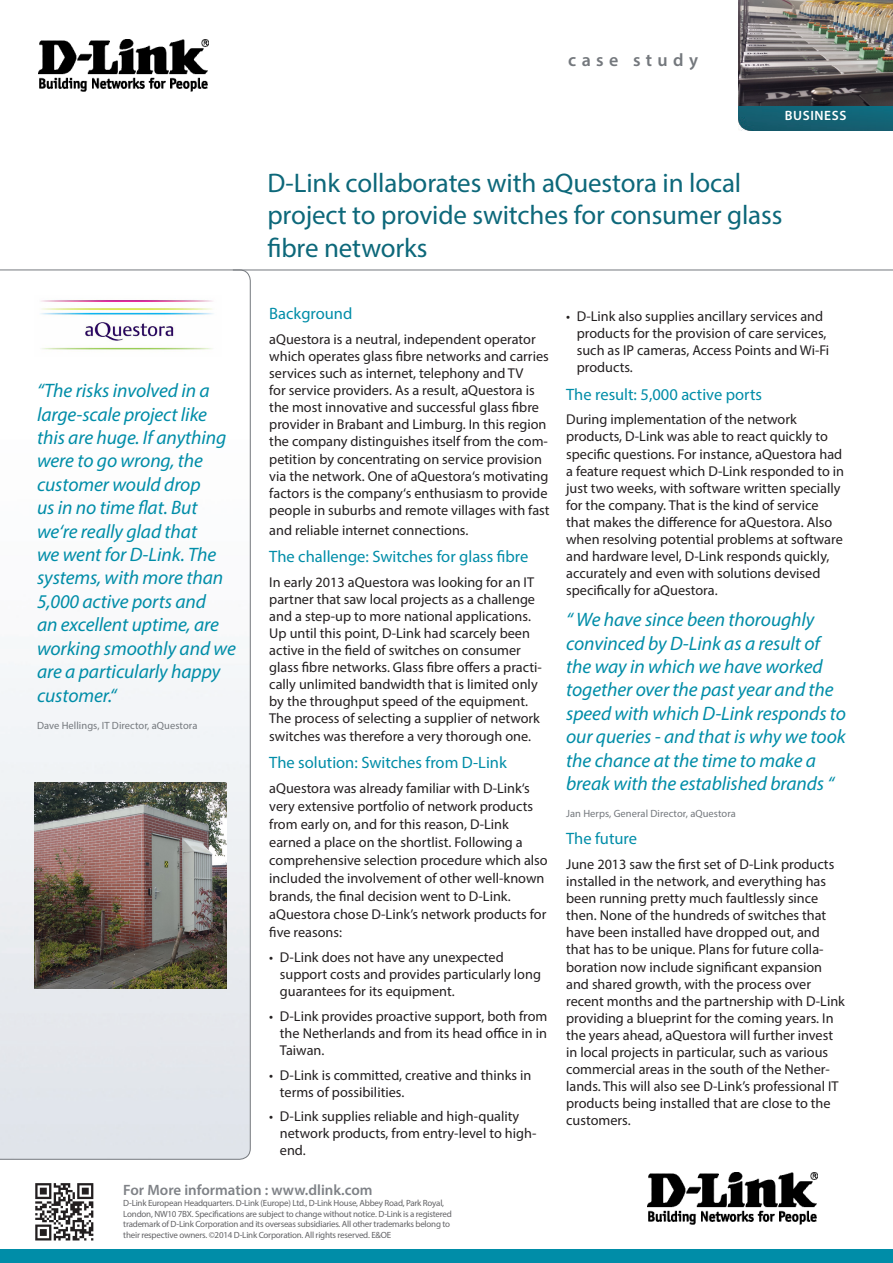
<style>
.page{position:relative;width:893px;height:1263px;background:#fff}
.page>*{position:absolute;margin:0;border:0;box-sizing:border-box;transform-origin:0 0}
.t1{font:27px "Myriad Pro";letter-spacing:-.005em;color:#0d687a}
.t2{font:italic 19.5px/23.4px "Myriad Pro";letter-spacing:-.005em;color:#008da8}
.t3{font:600 18px "Myriad Pro";letter-spacing:.3em;color:#74787d}
.t4{font:16.5px "Myriad Pro";color:#008da8}
.t5{font:600 15px "Myriad Pro";color:#7f8287}
.t6{font:14.25px/17.1px "Myriad Pro";color:#231f20}
.t7{font:600 13.5px "Myriad Pro";letter-spacing:.045em;color:#fff}
.t8{font:10.5px "Myriad Pro";letter-spacing:.005em;color:#74787d}
.t9{font:9px/10.8px "Myriad Pro";letter-spacing:-.025em;color:#636366}
</style>
<div class="page">
<img style="left:738px;top:106px;width:155px;height:25px">
<div style="left:0;top:1249px;width:893px;height:14px;background:#008da8"></div>
<img style="left:38px;top:40px;width:171px;height:51px">
<svg style="left:0;top:270px;width:251px;height:890px"></svg>
<hr style="left:233px;top:270px;width:660px;height:1px;background:#74787d">
<img style="left:738px;top:0;width:155px;height:106px">
<img style="left:35px;top:1183px;width:59px;height:58px">
<img style="left:647px;top:1172px;width:171px;height:52px">
<img style="left:35px;top:782px;width:192px;height:207px">
<img style="left:35px;top:296px;width:186px;height:60px">
<p class="t3" style="left:568px;top:48px;width:131px">case study</p>
<p class="t7" style="left:785px;top:107px;width:63px">BUSINESS</p>
<p class="t2" style="left:37px;top:379px;width:200px">“The risks involved in a large-scale project like this are huge. If anything were to go wrong, the customer would drop<br>us in no time flat. But we‘re really glad that<br>we went for D-Link. The systems, with more than<br>5,000 active ports and<br>an excellent uptime, are working smoothly and we are a particularly happy customer.“</p>
<p class="t8" style="left:37px;top:718px;width:162px">Dave Hellings, IT Director, aQuestora</p>
<p class="t1" style="left:267px;top:166px;width:475px">D-Link collaborates with aQuestora in local</p>
<p class="t1" style="left:267px;top:199px;width:516px">project to provide switches for consumer glass</p>
<p class="t1" style="left:267px;top:231px;width:162px">fibre networks</p>
<p class="t4" style="left:269px;top:304px;width:84px">Background</p>
<p class="t6" style="left:269px;top:330px;width:282px">aQuestora is a neutral, independent operator which operates glass fibre networks and carries services such as internet, telephony and TV<br>for service providers. As a result, aQuestora is the most innovative and successful glass fibre provider in Brabant and Limburg. In this region the company distinguishes itself from the com&shy;petition by concentrating on service provision via the network. One of aQuestora‘s motivating factors is the company‘s enthusiasm to provide people in suburbs and remote villages with fast</p>
<p class="t6" style="left:269px;top:521px;width:201px">and reliable internet connections.</p>
<p class="t4" style="left:269px;top:546px;width:261px">The challenge: Switches for glass fibre</p>
<p class="t6" style="left:269px;top:573px;width:274px">In early 2013 aQuestora was looking for an IT partner that saw local projects as a challenge and a step-up to more national applications.<br>Up until this point, D-Link had scarcely been active in the field of switches on consumer glass fibre networks. Glass fibre offers a practi&shy;cally unlimited bandwidth that is limited only by the throughput speed of the equipment.<br>The process of selecting a supplier of network switches was therefore a very thorough one.</p>
<p class="t4" style="left:269px;top:752px;width:239px">The solution: Switches from D-Link</p>
<p class="t6" style="left:269px;top:779px;width:280px;line-height:18px">aQuestora was already familiar with D-Link‘s very extensive portfolio of network products from early on, and for this reason, D-Link earned a place on the shortlist. Following a comprehensive selection procedure which also included the involvement of other well-known brands, the final decision went to D-Link. aQuestora chose D-Link’s network products for five reasons:</p>
<p class="t6" style="left:280px;top:948px;width:263px;text-indent:-11px">• D-Link does not have any unexpected support costs and provides particularly long guarantees for its equipment.</p>
<p class="t6" style="left:280px;top:1007px;width:269px;text-align:justify;text-indent:-11px">• D-Link provides proactive support, both from the Netherlands and from its head office in in Taiwan.</p>
<p class="t6" style="left:280px;top:1066px;width:253px;text-indent:-11px">• D-Link is committed, creative and thinks in terms of possibilities.</p>
<p class="t6" style="left:280px;top:1108px;width:258px;text-indent:-11px">• D-Link supplies reliable and high-quality network products, from entry-level to high&shy;end.</p>
<p class="t6" style="left:577px;top:308px;width:254px;text-indent:-11px">• D-Link also supplies ancillary services and products for the provision of care services, such as IP cameras, Access Points and Wi-Fi products.</p>
<p class="t4" style="left:566px;top:384px;width:197px">The result: 5,000 active ports</p>
<p class="t6" style="left:566px;top:411px;width:279px">During implementation of the network products, D-Link was able to react quickly to specific questions. For instance, aQuestora had a feature request which D-Link responded to in just two weeks, with software written specially for the company. That is the kind of service that makes the difference for aQuestora. Also when resolving potential problems at software and hardware level, D-Link responds quickly, accurately and even with solutions devised specifically for aQuestora.</p>
<p class="t2" style="left:566px;top:608px;width:281px">“ We have since been thoroughly convinced by D-Link as a result of the way in which we have worked together over the past year and the speed with which D-Link responds to our queries - and that is why we took the chance at the time to make a break with the established brands “</p>
<p class="t8" style="left:566px;top:807px;width:171px">Jan Herps, General Director, aQuestora</p>
<p class="t4" style="left:566px;top:829px;width:72px">The future</p>
<p class="t6" style="left:566px;top:855px;width:280px">June 2013 saw the first set of D-Link products installed in the network, and everything has been running pretty much faultlessly since then. None of the hundreds of switches that have been installed have dropped out, and that has to be unique. Plans for future colla&shy;boration now include significant expansion and shared growth, with the process over recent months and the partnership with D-Link providing a blueprint for the coming years. In the years ahead, aQuestora will further invest in local projects in particular, such as various commercial areas in the south of the Nether&shy;lands. This will also see D-Link’s professional IT products being installed that are close to the customers.</p>
<p class="t5" style="left:123px;top:1180px;width:251px">For More information : www.dlink.com</p>
<p class="t9" style="left:123px;top:1197px;width:330px">D-Link European Headquarters. D-Link (Europe) Ltd., D-Link House, Abbey Road, Park Royal, London, NW10 7BX. Specifications are subject to change without notice. D-Link is a registered trademark of D-Link Corporation and its overseas subsidiaries. All other trademarks belong to their respective owners. ©2014 D-Link Corporation. All rights reserved. E&amp;OE</p>
</div>
